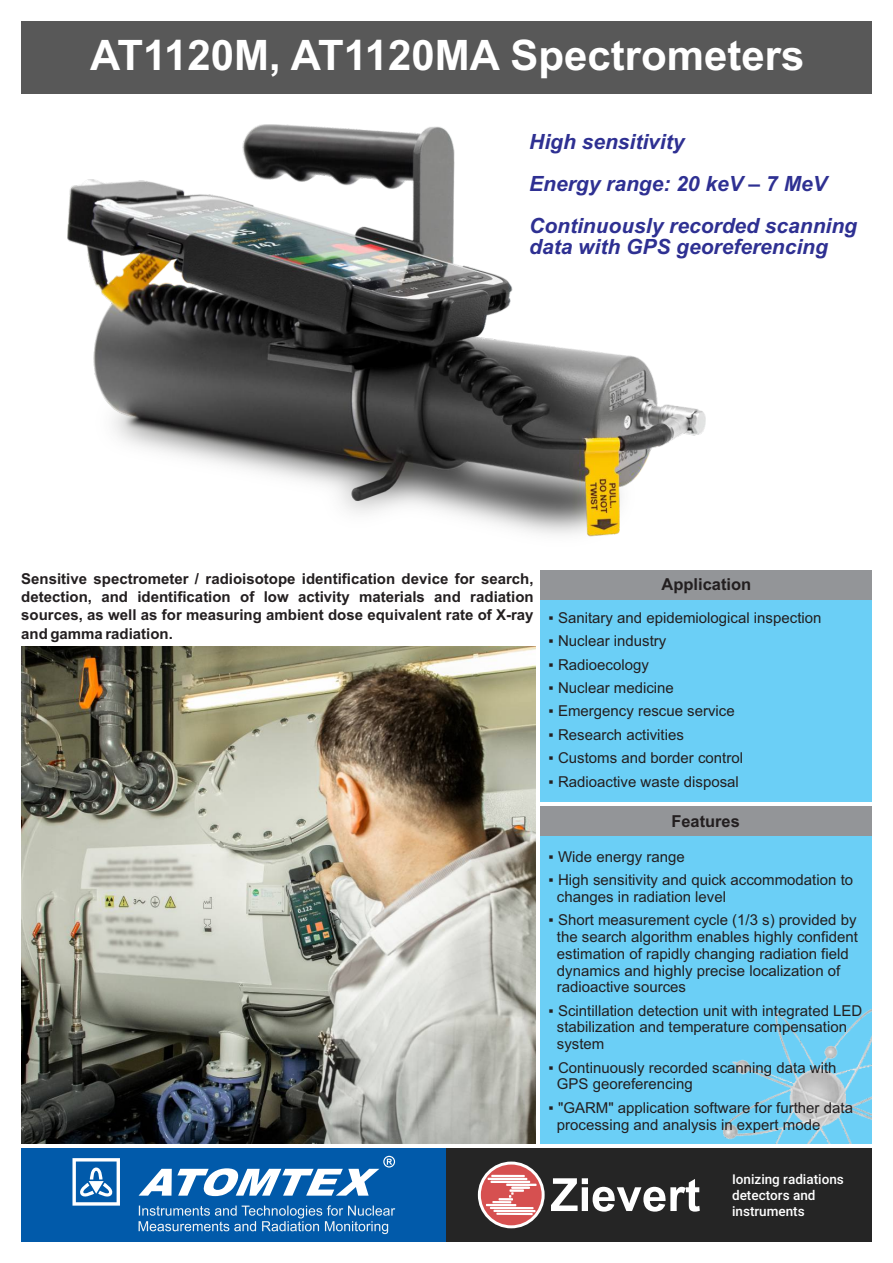
<style>
.page{position:relative;width:893px;height:1263px;background:#fff}
.page>*{position:absolute;margin:0;border:0;box-sizing:border-box;transform-origin:0 0}
.t1{font:700 42px "Arial";color:#fff}
.t2{font:italic 700 21px/42.3px "Arial";color:#2e3092}
.t3{font:700 16.5px "Arial";color:#231f20}
.t4{font:15px/16.8px "Arial";color:#231f20}
.t5{font:700 15px/18.5px "Arial";color:#231f20;text-align:justify}
.t6{font:500 13.5px/16.2px "Roboto";color:#fff}
</style>
<div class="page">
<div style="left:21px;top:21px;width:851px;height:73px;background:#585858"></div>
<div style="left:21px;top:1148px;width:425px;height:94px;background:#015aaa"></div>
<div style="left:446px;top:1148px;width:426px;height:94px;background:#252525"></div>
<svg style="left:139px;top:1205px;width:256px;height:29px"></svg>
<svg style="left:139px;top:1156px;width:256px;height:40px"></svg>
<svg style="left:72px;top:1158px;width:48px;height:47px"></svg>
<svg style="left:478px;top:1161px;width:67px;height:67px;background:#dd8383"></svg>
<svg style="left:491px;top:1175px;width:34px;height:2px"></svg>
<hr style="left:488px;top:1178px;width:39px;height:2px;background:#fff">
<hr style="left:509px;top:1189px;width:15px;height:3px;background:#fff">
<svg style="left:506px;top:1183px;width:31px;height:3px"></svg>
<hr style="left:490px;top:1181px;width:40px;height:2px;background:#fff">
<hr style="left:493px;top:1210px;width:42px;height:2px;background:#fff">
<hr style="left:511px;top:1186px;width:19px;height:3px;background:#fff">
<svg style="left:486px;top:1192px;width:48px;height:23px"></svg>
<svg style="left:551px;top:1178px;width:149px;height:33px"></svg>
<div style="left:540px;top:836px;width:332px;height:308px;background:#6bcff6"></div>
<div style="left:540px;top:600px;width:332px;height:202px;background:#6bcff6"></div>
<img style="left:723px;top:1010px;width:149px;height:134px">
<div style="left:540px;top:806px;width:332px;height:30px;background:#939598"></div>
<div style="left:540px;top:570px;width:332px;height:30px;background:#939598"></div>
<img style="left:68px;top:125px;width:637px;height:412px">
<img style="left:21px;top:646px;width:515px;height:498px">
<h1 class="t1" style="left:90px;top:40px;width:716px">AT1120M, AT1120MA Spectrometers</h1>
<h2 class="t2" style="left:529px;top:122px;width:329px">High sensitivity<br>Energy range: 20 keV – 7 MeV<br>Continuously recorded scanning</h2>
<h2 class="t2" style="left:529px;top:228px;width:300px">data with GPS georeferencing</h2>
<p class="t5" style="left:21px;top:570px;width:514px">Sensitive spectrometer / radioisotope identification device for search, detection, and identification of low activity materials and radiation sources, as well as for measuring ambient dose equivalent rate of X-ray and gamma radiation.</p>
<p class="t3" style="left:661px;top:578px;width:91px">Application</p>
<p class="t4" style="left:549px;top:610px;width:274px">▪ Sanitary and epidemiological inspection</p>
<p class="t4" style="left:549px;top:634px;width:119px">▪ Nuclear industry</p>
<p class="t4" style="left:549px;top:657px;width:102px">▪ Radioecology</p>
<p class="t4" style="left:549px;top:681px;width:127px">▪ Nuclear medicine</p>
<p class="t4" style="left:549px;top:704px;width:188px">▪ Emergency rescue service</p>
<p class="t4" style="left:549px;top:728px;width:137px">▪ Research activities</p>
<p class="t4" style="left:549px;top:751px;width:196px">▪ Customs and border control</p>
<p class="t4" style="left:549px;top:774px;width:192px">▪ Radioactive waste disposal</p>
<p class="t3" style="left:671px;top:815px;width:70px">Features</p>
<p class="t4" style="left:549px;top:849px;width:138px">▪ Wide energy range</p>
<p class="t4" style="left:557px;top:873px;width:298px;text-indent:-8px">▪ High sensitivity and quick accommodation to changes in radiation level</p>
<p class="t4" style="left:557px;top:913px;width:302px;text-indent:-8px">▪ Short measurement cycle (1/3 s) provided by the search algorithm enables highly confident estimation of rapidly changing radiation field dynamics and highly precise localization of radioactive sources</p>
<p class="t4" style="left:557px;top:1003px;width:307px;text-indent:-8px">▪ Scintillation detection unit with integrated LED stabilization and temperature compensation system</p>
<p class="t4" style="left:557px;top:1060px;width:281px;text-indent:-8px">▪ Continuously recorded scanning data with<br>GPS georeferencing</p>
<p class="t4" style="left:557px;top:1101px;width:298px;text-indent:-8px">▪ "GARM" application software for further data processing and analysis in expert mode</p>
<p class="t6" style="left:732px;top:1172px;width:113px">Ionizing radiations detectors and instruments</p>
</div>
